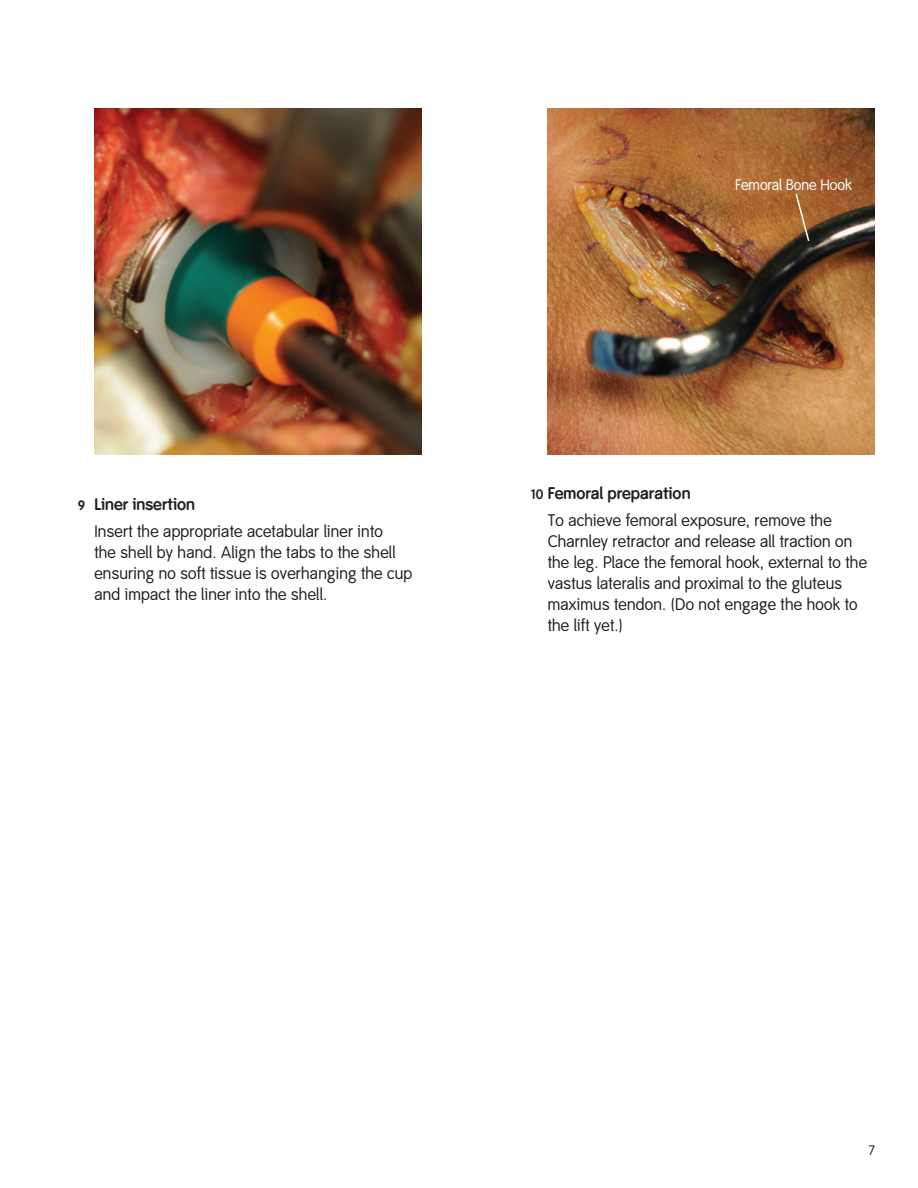
<style>
.page{position:relative;width:918px;height:1188px;background:#fff}
.page>*{position:absolute;margin:0;border:0;box-sizing:border-box;transform-origin:0 0}
.t1{font:16.5px/21px "Smith&Nephew";letter-spacing:.015em;color:#231f20}
.t2{font:700 16.5px "Smith&Nephew";color:#231f20}
.t3{font:15px "Smith&Nephew";color:#fff}
.t4{font:13.5px "Smith&Nephew";color:#231f20}
.s1{font-size:13.5px}
</style>
<div class="page">
<img style="left:94px;top:108px;width:328px;height:346px">
<img style="left:548px;top:108px;width:327px;height:346px">
<svg style="left:794px;top:192px;width:16px;height:51px"></svg>
<p class="t2" style="left:78px;top:494px;width:119px"><span class="s1">9</span> Liner insertion</p>
<p class="t1" style="left:94px;top:522px;width:319px">Insert the appropriate acetabular liner into<br>the shell by hand. Align the tabs to the shell ensuring no soft tissue is overhanging the cup and impact the liner into the shell.</p>
<p class="t3" style="left:735px;top:176px;width:118px">Femoral Bone Hook</p>
<p class="t2" style="left:531px;top:483px;width:161px"><span class="s1">10</span> Femoral preparation</p>
<p class="t1" style="left:548px;top:511px;width:321px">To achieve femoral exposure, remove the Charnley retractor and release all traction on the leg. Place the femoral hook, external to the vastus lateralis and proximal to the gluteus maximus tendon. (Do not engage the hook to the lift yet.)</p>
<p class="t4" style="left:869px;top:1143px;width:8px">7</p>
</div>
